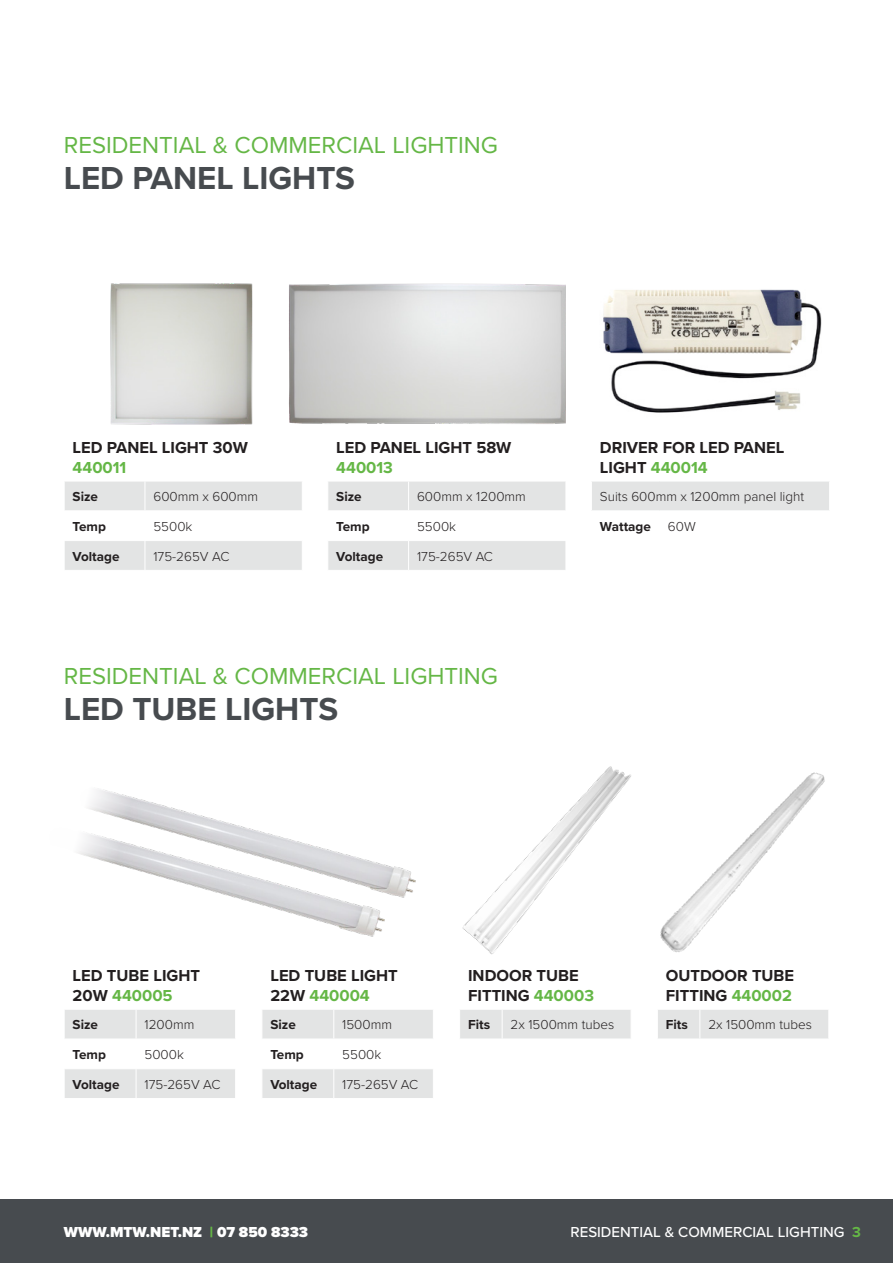
<style>
.page{position:relative;width:893px;height:1263px;background:#fff}
.page>*{position:absolute;margin:0;border:0;box-sizing:border-box;transform-origin:0 0}
._2__Product_Heading{font:700 33px "Proxima Nova";color:#474b4f}
._1__Series_Heading{font:24px "Proxima Nova";color:#65b746}
.First_Heading{font:700 16.5px/19.8px "Proxima Nova";color:#231f20}
.t1{font:500 15px "Proxima Nova";color:#fff}
.t2{font:900 15px "Proxima Nova";color:#fff}
.Table_Body{font:300 13.5px "Proxima Nova";color:#231f20}
.Subheading{font:700 13.5px "Proxima Nova";color:#231f20}
.Subheading-2{font:300 13.5px "Proxima Nova";color:#231f20}
.s1{color:#65b746}
.s2{font-weight:700;color:#65b746}
</style>
<div class="page">
<div style="left:0;top:1199px;width:893px;height:64px;background:#474b4f"></div>
<img style="left:603px;top:289px;width:218px;height:124px">
<img style="left:110px;top:283px;width:143px;height:142px">
<img style="left:289px;top:283px;width:277px;height:141px">
<svg style="left:65px;top:482px;width:237px;height:88px"></svg>
<img style="left:89px;top:789px;width:327px;height:109px">
<img style="left:77px;top:820px;width:312px;height:117px">
<img style="left:462px;top:766px;width:169px;height:189px">
<img style="left:660px;top:772px;width:165px;height:180px">
<svg style="left:65px;top:1010px;width:170px;height:88px"></svg>
<svg style="left:262px;top:1010px;width:171px;height:88px"></svg>
<div style="left:460px;top:1010px;width:171px;height:29px;background:#e3e4e4"></div>
<hr style="left:502px;top:1009px;width:1px;height:30px;background:#fff">
<div style="left:658px;top:1010px;width:170px;height:29px;background:#e3e4e4"></div>
<hr style="left:699px;top:1009px;width:1px;height:30px;background:#fff">
<svg style="left:328px;top:482px;width:238px;height:88px"></svg>
<div style="left:591px;top:481px;width:239px;height:30px;background:#e3e4e4"></div>
<hr style="left:591px;top:481px;width:68px;height:1px;background:#fff">
<hr style="left:659px;top:481px;width:171px;height:1px;background:#fff">
<svg style="left:591px;top:482px;width:1px;height:28px"></svg>
<svg style="left:829px;top:482px;width:1px;height:28px"></svg>
<hr style="left:591px;top:510px;width:68px;height:1px;background:#fff">
<hr style="left:659px;top:510px;width:171px;height:1px;background:#fff">
<p class="_1__Series_Heading" style="left:64px;top:127px;width:436px">RESIDENTIAL &amp; COMMERCIAL LIGHTING</p>
<p class="_2__Product_Heading" style="left:64px;top:153px;width:293px">LED PANEL LIGHTS</p>
<p class="First_Heading" style="left:73px;top:437px;width:177px">LED PANEL LIGHT 30W<br><span class="s1">440011</span></p>
<p class="Subheading" style="left:73px;top:487px;width:27px">Size</p>
<p class="Table_Body" style="left:153px;top:487px;width:106px">600mm x 600mm</p>
<p class="Subheading" style="left:73px;top:516px;width:35px">Temp</p>
<p class="Table_Body" style="left:153px;top:516px;width:40px">5500k</p>
<p class="Subheading" style="left:73px;top:546px;width:48px">Voltage</p>
<p class="Table_Body" style="left:153px;top:546px;width:77px">175-265V AC</p>
<p class="First_Heading" style="left:336px;top:437px;width:177px">LED PANEL LIGHT 58W<br><span class="s1">440013</span></p>
<p class="Subheading" style="left:336px;top:487px;width:27px">Size</p>
<p class="Table_Body" style="left:417px;top:487px;width:110px">600mm x 1200mm</p>
<p class="Subheading" style="left:336px;top:516px;width:35px">Temp</p>
<p class="Table_Body" style="left:417px;top:516px;width:40px">5500k</p>
<p class="Subheading" style="left:336px;top:546px;width:48px">Voltage</p>
<p class="Table_Body" style="left:417px;top:546px;width:77px">175-265V AC</p>
<p class="_1__Series_Heading" style="left:64px;top:658px;width:436px">RESIDENTIAL &amp; COMMERCIAL LIGHTING</p>
<p class="_2__Product_Heading" style="left:64px;top:684px;width:276px">LED TUBE LIGHTS</p>
<p class="First_Heading" style="left:600px;top:437px;width:186px">DRIVER FOR LED PANEL<br>LIGHT <span class="s1">440014</span></p>
<p class="Subheading-2" style="left:600px;top:487px;width:206px">Suits 600mm x 1200mm panel light</p>
<p class="Subheading" style="left:600px;top:516px;width:53px">Wattage</p>
<p class="Table_Body" style="left:668px;top:516px;width:29px">60W</p>
<p class="First_Heading" style="left:73px;top:965px;width:129px">LED TUBE LIGHT<br>20W <span class="s1">440005</span></p>
<p class="Subheading" style="left:73px;top:1015px;width:27px">Size</p>
<p class="Table_Body" style="left:145px;top:1015px;width:51px">1200mm</p>
<p class="Subheading" style="left:73px;top:1045px;width:35px">Temp</p>
<p class="Table_Body" style="left:145px;top:1045px;width:41px">5000k</p>
<p class="Subheading" style="left:73px;top:1074px;width:48px">Voltage</p>
<p class="Table_Body" style="left:145px;top:1074px;width:77px">175-265V AC</p>
<p class="First_Heading" style="left:270px;top:965px;width:129px">LED TUBE LIGHT<br>22W <span class="s1">440004</span></p>
<p class="Subheading" style="left:270px;top:1015px;width:27px">Size</p>
<p class="Table_Body" style="left:342px;top:1015px;width:51px">1500mm</p>
<p class="Subheading" style="left:270px;top:1045px;width:35px">Temp</p>
<p class="Table_Body" style="left:342px;top:1045px;width:40px">5500k</p>
<p class="Subheading" style="left:270px;top:1074px;width:48px">Voltage</p>
<p class="Table_Body" style="left:342px;top:1074px;width:77px">175-265V AC</p>
<p class="First_Heading" style="left:468px;top:965px;width:127px">INDOOR TUBE<br>FITTING <span class="s1">440003</span></p>
<p class="Subheading" style="left:468px;top:1015px;width:24px">Fits</p>
<p class="Table_Body" style="left:511px;top:1015px;width:105px">2x 1500mm tubes</p>
<p class="First_Heading" style="left:666px;top:965px;width:130px">OUTDOOR TUBE<br>FITTING <span class="s1">440002</span></p>
<p class="Subheading" style="left:666px;top:1015px;width:24px">Fits</p>
<p class="Table_Body" style="left:708px;top:1015px;width:105px">2x 1500mm tubes</p>
<p class="t2" style="left:64px;top:1221px;width:246px">WWW.MTW.NET.NZ <span class="s1">|</span> 07 850 8333</p>
<p class="t1" style="left:570px;top:1221px;width:292px">RESIDENTIAL &amp; COMMERCIAL LIGHTING <span class="s2">3</span></p>
</div>
